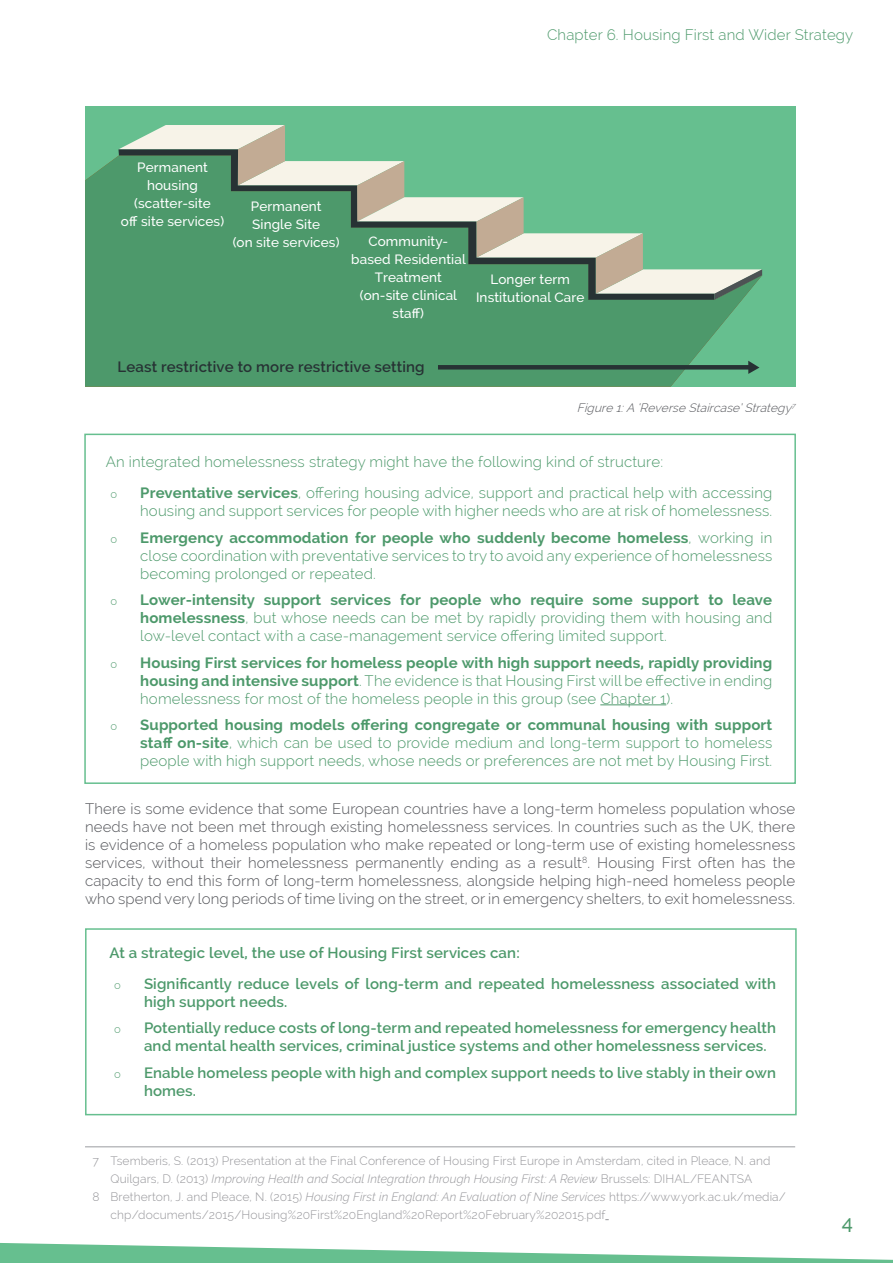
<style>
.page{position:relative;width:893px;height:1263px;background:#fff}
.page>*{position:absolute;margin:0;border:0;box-sizing:border-box;transform-origin:0 0}
.t1{font:500 19.5px "Raleway";color:#4d996b}
.t2{font:300 15px/18px "Raleway";letter-spacing:.01em;color:#4d996b;text-align:justify}
.text{font:300 15px/18px "Raleway";letter-spacing:.01em;color:#54555a;text-align:justify}
.t3{font:600 15px/18px "Raleway";letter-spacing:.01em;color:#4d996b}
.t4{font:600 15px "Raleway";letter-spacing:.01em;color:#273234}
.t5{font:500 13.5px/18px "Raleway";letter-spacing:.01em;color:#fff;text-align:center}
.footnote_text{font:300 12px/18px "Raleway";letter-spacing:.01em;color:#959599;text-align:center}
.Legend{font:italic 300 12px "Raleway";color:#54555a}
.s1{font-weight:700}
.s2{font-weight:300}
.s3{font-style:italic}
</style>
<div class="page">
<svg style="left:0;top:1243px;width:893px;height:20px"></svg>
<div style="left:84px;top:434px;width:712px;height:350px;border:2px solid #66bf8f"></div>
<hr style="left:600px;top:704px;width:66px;height:1px;background:#4d996b">
<div style="left:85px;top:928px;width:712px;height:187px;border:2px solid #66bf8f"></div>
<hr style="left:85px;top:1146px;width:710px;height:1px;background:#bcbdc0">
<div style="left:85px;top:106px;width:710px;height:280px;background:#66bf8f"></div>
<svg style="left:85px;top:156px;width:677px;height:231px;background:#4f9b6d"></svg>
<svg style="left:118px;top:125px;width:644px;height:175px"></svg>
<svg style="left:748px;top:361px;width:11px;height:13px"></svg>
<div style="left:438px;top:365px;width:312px;height:5px;background:#273234"></div>
<p class="t2" style="left:547px;top:25px;width:308px">Chapter 6. Housing First and Wider Strategy</p>
<p class="t5" style="left:121px;top:159px;width:105px">Permanent housing (scatter-site<br>off site services)</p>
<p class="t5" style="left:233px;top:198px;width:108px">Permanent<br>Single Site<br>(on site services)</p>
<p class="t5" style="left:351px;top:232px;width:116px">Community&shy;based Residential<br>Treatment (on-site clinical staff)</p>
<p class="t5" style="left:476px;top:270px;width:110px">Longer term<br>Institutional Care</p>
<p class="t4" style="left:117px;top:358px;width:309px">Least restrictive to more restrictive setting</p>
<p class="Legend" style="left:577px;top:400px;width:222px">Figure 1:A ‘Reverse Staircase’Strategy<sup>7</sup></p>
<p class="t2" style="left:110px;top:447px;width:554px;line-height:30.8px;text-indent:-5px">An integrated homelessness strategy might have the following kind of structure:<br>₀</p>
<p class="t2" style="left:140px;top:484px;width:634px"><span class="s1">Preventative services</span>, offering housing advice, support and practical help with accessing housing and support services for people with higher needs who are at risk of homelessness.</p>
<p class="t2" style="left:110px;top:528px;width:8px">₀</p>
<p class="t2" style="left:140px;top:528px;width:634px"><span class="s1">Emergency accommodation for people who suddenly become homeless</span>, working in close coordination with preventative services to try to avoid any experience of homelessness becoming prolonged or repeated.</p>
<p class="t2" style="left:110px;top:591px;width:8px">₀</p>
<p class="t2" style="left:140px;top:591px;width:633px"><span class="s1">Lower-intensity support services for people who require some support to leave homelessness</span>, but whose needs can be met by rapidly providing them with housing and low-level contact with a case-management service offering limited support.</p>
<p class="t2" style="left:110px;top:653px;width:8px">₀</p>
<p class="t2" style="left:140px;top:653px;width:634px"><span class="s1">Housing First services for homeless people with high support needs, rapidly providing housing and intensive support</span>. The evidence is that Housing First will be effective in ending homelessness for most of the homeless people in this group (see Chapter 1).</p>
<p class="t2" style="left:110px;top:716px;width:8px">₀</p>
<p class="t2" style="left:140px;top:716px;width:634px"><span class="s1">Supported housing models offering congregate or communal housing with support staff on-site</span>, which can be used to provide medium and long-term support to homeless people with high support needs, whose needs or preferences are not met by Housing First.</p>
<p class="text" style="left:85px;top:800px;width:712px">There is some evidence that some European countries have a long-term homeless population whose needs have not been met through existing homelessness services. In countries such as the UK, there is evidence of a homeless population who make repeated or long-term use of existing homelessness services, without their homelessness permanently ending as a result<sup>8</sup>. Housing First often has the capacity to end this form of long-term homelessness, alongside helping high-need homeless people who spend very long periods of time living on the street, or in emergency shelters, to exit homelessness.</p>
<p class="t3" style="left:114px;top:937px;width:407px;line-height:30.8px;text-indent:-5px">At a strategic level, the use of Housing First services can:<br><span class="s2">₀</span></p>
<p class="t3" style="left:144px;top:975px;width:634px">Significantly reduce levels of long-term and repeated homelessness associated with high support needs.</p>
<p class="t2" style="left:114px;top:1019px;width:8px">₀</p>
<p class="t3" style="left:144px;top:1019px;width:634px">Potentially reduce costs of long-term and repeated homelessness for emergency health and mental health services, criminal justice systems and other homelessness services.</p>
<p class="t2" style="left:114px;top:1063px;width:8px">₀</p>
<p class="t3" style="left:144px;top:1064px;width:634px">Enable homeless people with high and complex support needs to live stably in their own homes.</p>
<p class="footnote_text" style="left:93px;top:1151px;width:679px">7 Tsemberis, S. (2013) Presentation at the Final Conference of Housing First Europe in Amsterdam, cited in Pleace, N. and<br>Quilgars, D. (2013) <span class="s3">Improving Health and Social Integration through Housing First: A Review</span> Brussels: DIHAL/FEANTSA</p>
<p class="footnote_text" style="left:111px;top:1187px;width:677px;text-align:left;text-indent:-18px">8 Bretherton, J. and Pleace, N. (2015) <span class="s3">Housing First in England: An Evaluation of Nine Services</span> https://www.york.ac.uk/media/ chp/documents/2015/Housing%20First%20England%20Report%20February%202015.pdf</p>
<h1 class="t1" style="left:842px;top:1214px;width:13px">4</h1>
</div>
